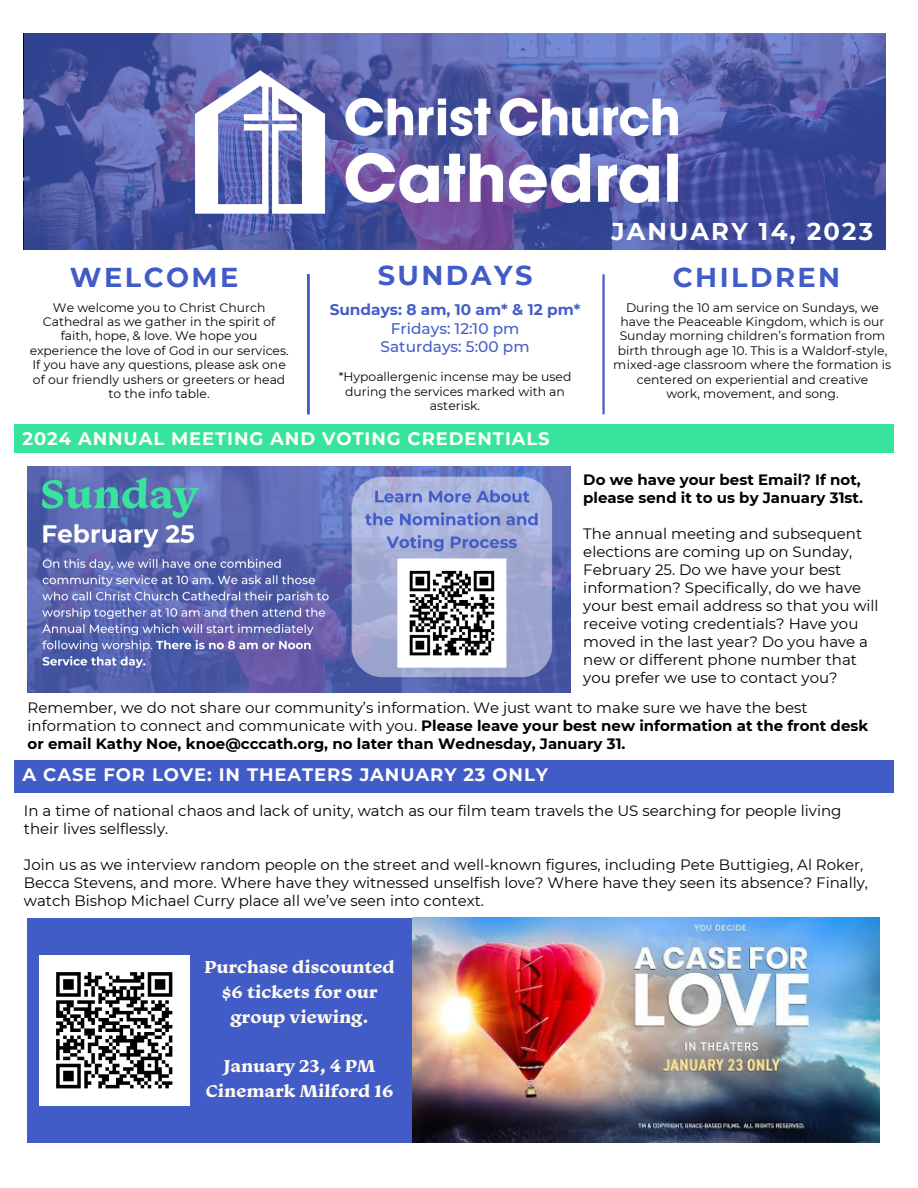
<style>
.page{position:relative;width:918px;height:1188px;background:#fff}
.page>*{position:absolute;margin:0;border:0;box-sizing:border-box;transform-origin:0 0}
.t1{font:700 27.3px "Montserrat";letter-spacing:.09em;color:#425cc7}
.t2{font:700 24.3px "Montserrat";letter-spacing:.09em;color:#fff}
.t3{font:700 18px/24.8px "Monarcha";color:#fffced;text-align:center}
.t4{font:700 18px "Montserrat";letter-spacing:.05em;color:#fff}
.t5{font:500 15.3px/18.6px "Montserrat";color:#425cc7;text-align:center}
.t6{font:700 15.3px "Montserrat";color:#425cc7}
.t7{font:15px/18px "Montserrat";color:#000}
.t8{font:700 15px/18px "Montserrat";color:#000}
.t9{font:12.3px/14.4px "Montserrat";color:#000;text-align:center}
.s1{font-weight:700}
</style>
<div class="page">
<hr style="left:602px;top:274px;width:3px;height:140px;background:#425cc7">
<svg style="left:24px;top:34px;width:861px;height:216px;background:#4d59a4"></svg>
<img style="left:193px;top:67px;width:488px;height:150px">
<hr style="left:307px;top:274px;width:2px;height:140px;background:#425cc7">
<div style="left:14px;top:424px;width:880px;height:29px;background:#38e49b"></div>
<img style="left:28px;top:466px;width:543px;height:226px">
<div style="left:14px;top:760px;width:880px;height:33px;background:#425cc7"></div>
<img style="left:412px;top:918px;width:467px;height:225px">
<div style="left:28px;top:919px;width:384px;height:224px;background:#425cc7"></div>
<img style="left:39px;top:956px;width:150px;height:149px">
<p class="t1" style="left:70px;top:260px;width:170px">WELCOME</p>
<p class="t9" style="left:30px;top:300px;width:261px">We welcome you to Christ Church Cathedral as we gather in the spirit of faith, hope, &amp; love. We hope you experience the love of God in our services.<br>If you have any questions, please ask one of our friendly ushers or greeters or head to the info table.</p>
<p class="t2" style="left:611px;top:216px;width:263px">JANUARY 14, 2023</p>
<p class="t1" style="left:378px;top:259px;width:156px">SUNDAYS</p>
<p class="t1" style="left:673px;top:260px;width:169px">CHILDREN</p>
<p class="t6" style="left:330px;top:300px;width:252px">Sundays: 8 am, 10 am* &amp; 12 pm*</p>
<p class="t5" style="left:381px;top:319px;width:150px">Fridays: 12:10 pm<br>Saturdays: 5:00 pm</p>
<p class="t9" style="left:339px;top:370px;width:234px">*Hypoallergenic incense may be used during the services marked with an asterisk.</p>
<p class="t9" style="left:614px;top:300px;width:279px">During the 10 am service on Sundays, we have the Peaceable Kingdom, which is our Sunday morning children’s formation from birth through age 10. This is a Waldorf-style, mixed-age classroom where the formation is centered on experiential and creative<br>work, movement, and song.</p>
<p class="t4" style="left:23px;top:427px;width:529px">2024 ANNUAL MEETING AND VOTING CREDENTIALS</p>
<p class="t8" style="left:583px;top:471px;width:281px">Do we have your best Email? If not, please send it to us by January 31st.</p>
<p class="t7" style="left:583px;top:525px;width:297px">The annual meeting and subsequent elections are coming up on Sunday, February 25. Do we have your best information? Specifically, do we have your best email address so that you will receive voting credentials? Have you moved in the last year? Do you have a new or different phone number that you prefer we use to contact you?</p>
<p class="t7" style="left:28px;top:699px;width:842px">Remember, we do not share our community’s information. We just want to make sure we have the best information to connect and communicate with you. <span class="s1">Please leave your best new information at the front desk or email Kathy Noe, knoe@cccath.org, no later than Wednesday, January 31.</span></p>
<p class="t4" style="left:23px;top:764px;width:527px">A CASE FOR LOVE: IN THEATERS JANUARY 23 ONLY</p>
<p class="t7" style="left:24px;top:801px;width:819px">In a time of national chaos and lack of unity, watch as our film team travels the US searching for people living</p>
<p class="t7" style="left:24px;top:819px;width:146px">their lives selflessly.</p>
<p class="t7" style="left:24px;top:855px;width:846px">Join us as we interview random people on the street and well-known figures, including Pete Buttigieg, Al Roker,<br>Becca Stevens, and more. Where have they witnessed unselfish love? Where have they seen its absence? Finally, watch Bishop Michael Curry place all we’ve seen into context.</p>
<p class="t3" style="left:205px;top:954px;width:191px">Purchase discounted $6 tickets for our group viewing.</p>
<p class="t3" style="left:224px;top:1053px;width:153px">January 23, 4 PM</p>
<p class="t3" style="left:206px;top:1078px;width:189px">Cinemark Milford 16</p>
</div>
